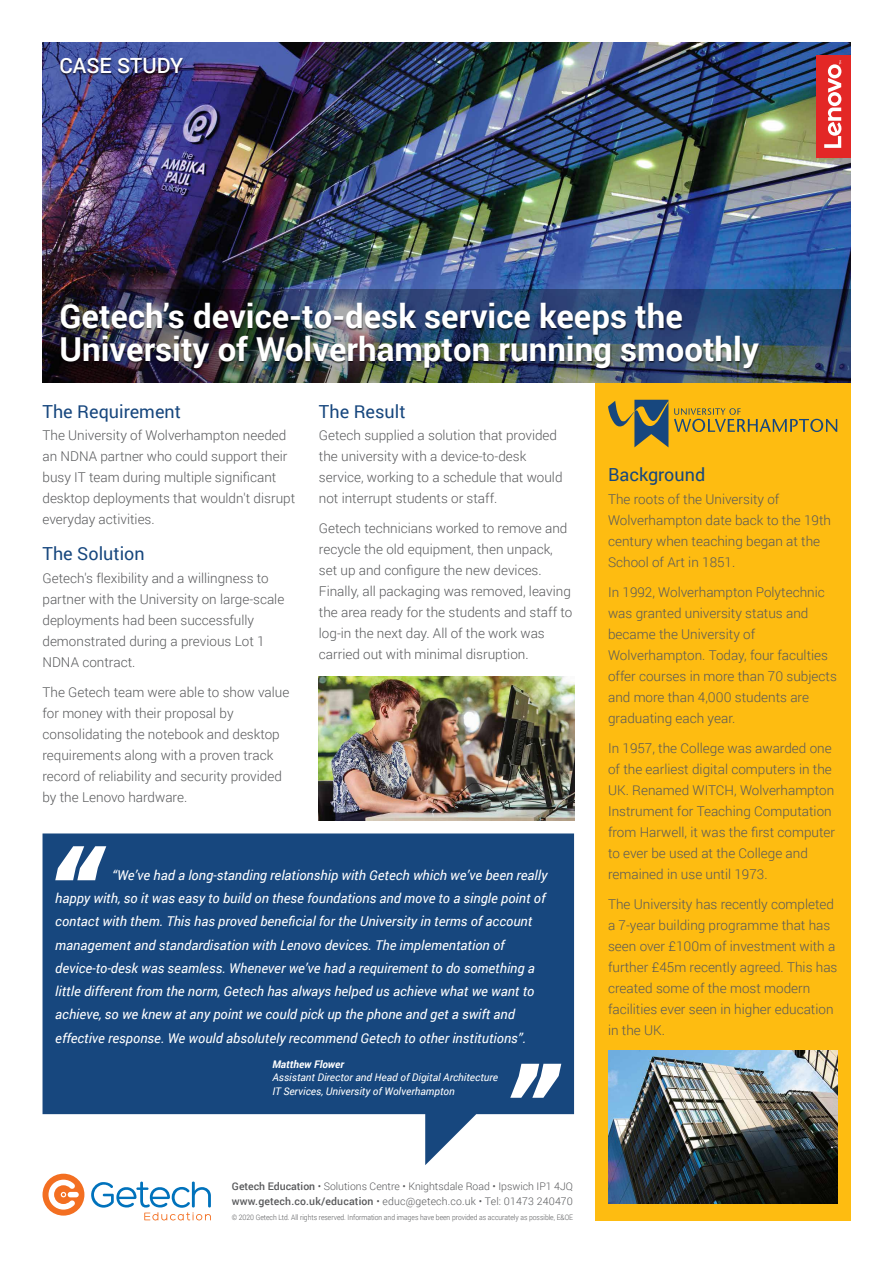
<style>
.page{position:relative;width:893px;height:1263px;background:#fff}
.page>*{position:absolute;margin:0;border:0;box-sizing:border-box;transform-origin:0 0}
.t1{font:700 33px/33px "Roboto";color:#fff}
.t2{font:500 21px "Roboto";color:#fff}
.t3{font:18px "Roboto";color:#17477e}
.t4{font:300 13.5px/21px "Roboto";color:#58595b}
.t5{font:italic 13.5px/23.2px "Roboto";color:#fff}
.t6{font:300 10.5px/15px "Roboto";color:#58595b}
.t7{font:italic 10.5px/13.5px "Roboto";color:#fff}
.t8{font:italic 700 10.5px "Roboto";color:#fff}
.t9{font:300 7.5px "Roboto";color:#58595b;scale:.9 1}
.s1{font-weight:500}
</style>
<div class="page">
<svg style="left:43px;top:833px;width:531px;height:332px;background:#396291"></svg>
<img style="left:43px;top:43px;width:807px;height:246px">
<div style="left:595px;top:383px;width:255px;height:837px;background:#febc11"></div>
<div style="left:816px;top:55px;width:34px;height:102px;background:#e32726"></div>
<svg style="left:824px;top:61px;width:17px;height:87px"></svg>
<img style="left:42px;top:42px;width:195px;height:92px">
<div style="left:43px;top:1174px;width:41px;height:41px;background:#f36f21;border-radius:50%"></div>
<svg style="left:49px;top:1180px;width:30px;height:29px"></svg>
<svg style="left:91px;top:1181px;width:120px;height:39px"></svg>
<svg style="left:813px;top:289px;width:37px;height:94px;background:#273f68"></svg>
<img style="left:42px;top:247px;width:771px;height:179px">
<svg style="left:55px;top:846px;width:51px;height:34px"></svg>
<svg style="left:510px;top:1064px;width:51px;height:34px"></svg>
<svg style="left:608px;top:400px;width:60px;height:47px"></svg>
<svg style="left:674px;top:408px;width:163px;height:24px"></svg>
<img style="left:608px;top:1050px;width:230px;height:153px">
<img style="left:319px;top:676px;width:255px;height:145px">
<h2 class="t2" style="left:60px;top:51px;width:125px">CASE STUDY</h2>
<h1 class="t1" style="left:60px;top:298px;width:701px">Getech’s device-to-desk service keeps the<br>University of Wolverhampton running smoothly</h1>
<h3 class="t3" style="left:43px;top:399px;width:140px">The Requirement</h3>
<p class="t4" style="left:43px;top:424px;width:254px">The University of Wolverhampton needed an NDNA partner who could support their busy IT team during multiple significant desktop deployments that wouldn't disrupt everyday activities.</p>
<h3 class="t3" style="left:43px;top:541px;width:104px">The Solution</h3>
<p class="t4" style="left:43px;top:567px;width:243px">Getech's flexibility and a willingness to partner with the University on large-scale deployments had been successfully demonstrated during a previous Lot 1<br>NDNA contract.</p>
<p class="t4" style="left:43px;top:681px;width:248px">The Getech team were able to show value for money with their proposal by consolidating the notebook and desktop requirements along with a proven track record of reliability and security provided by the Lenovo hardware.</p>
<h3 class="t3" style="left:319px;top:399px;width:88px">The Result</h3>
<p class="t4" style="left:319px;top:424px;width:245px">Getech supplied a solution that provided the university with a device-to-desk service, working to a schedule that would not interrupt students or staff.</p>
<p class="t4" style="left:319px;top:517px;width:255px">Getech technicians worked to remove and recycle the old equipment, then unpack, set up and configure the new devices.<br>Finally, all packaging was removed, leaving the area ready for the students and staff to log-in the next day. All of the work was carried out with minimal disruption.</p>
<p class="t5" style="left:55px;top:863px;width:494px;text-indent:57px">“We’ve had a long-standing relationship with Getech which we’ve been really happy with, so it was easy to build on these foundations and move to a single point of contact with them. This has proved beneficial for the University in terms of account management and standardisation with Lenovo devices. The implementation of device-to-desk was seamless. Whenever we’ve had a requirement to do something a little different from the norm, Getech has always helped us achieve what we want to achieve, so we knew at any point we could pick up the phone and get a swift and effective response. We would absolutely recommend Getech to other institutions”.</p>
<p class="t8" style="left:272px;top:1057px;width:73px">Matthew Flower</p>
<p class="t7" style="left:272px;top:1070px;width:227px">Assistant Director and Head of Digital Architecture<br>IT Services, University of Wolverhampton</p>
<p class="t6" style="left:232px;top:1178px;width:343px"><span class="s1">Getech Education</span> • Solutions Centre • Knightsdale Road • Ipswich IP1 4JQ <span class="s1">www.getech.co.uk/education</span> • educ@getech.co.uk • Tel: 01473 240470</p>
<p class="t9" style="left:232px;top:1212px;width:381px">© 2020 Getech Ltd. All rights reserved. Information and images have been provided as accurately as possible, E&amp;OE</p>
<h3 class="t3" style="left:608px;top:462px;width:99px">Background</h3>
<p class="t4" style="left:608px;top:488px;width:224px">The roots of the University of<br>Wolverhampton date back to the 19th century when teaching began at the<br>School of Art in 1851.</p>
<p class="t4" style="left:608px;top:581px;width:230px">In 1992, Wolverhampton Polytechnic was granted university status and became the University of<br>Wolverhampton. Today, four faculties offer courses in more than 70 subjects and more than 4,000 students are graduating each year.</p>
<p class="t4" style="left:608px;top:737px;width:229px">In 1957, the College was awarded one of the earliest digital computers in the UK. Renamed WITCH, Wolverhampton Instrument for Teaching Computation from Harwell, it was the first computer to ever be used at the College and remained in use until 1973.</p>
<p class="t4" style="left:608px;top:893px;width:231px">The University has recently completed a 7-year building programme that has seen over £100m of investment with a further £45m recently agreed. This has created some of the most modern facilities ever seen in higher education in the UK.</p>
</div>
